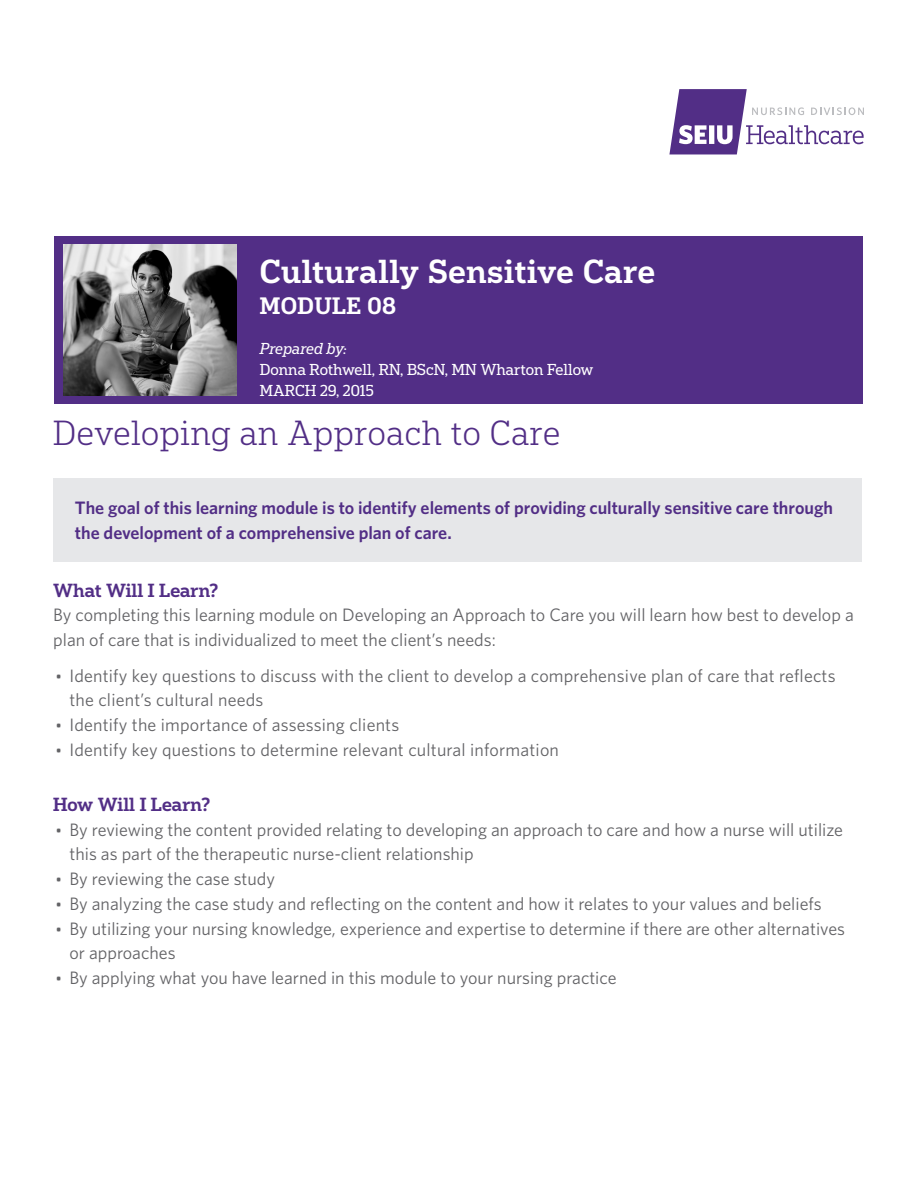
<style>
.page{position:relative;width:918px;height:1188px;background:#fff}
.page>*{position:absolute;margin:0;border:0;box-sizing:border-box;transform-origin:0 0}
.t1{font:300 33px "Popular";letter-spacing:.02em;color:#522e86}
.t2{font:500 31.5px "Popular";letter-spacing:.02em;color:#fff}
.t3{font:500 22.5px "Popular";letter-spacing:.02em;color:#fff}
.text{font:18px/24.8px "Whitney";color:#636366}
.text-2{font:600 18px/24.8px "Whitney";color:#522e86}
.subtitle_medium{font:500 18px "Popular";color:#522e86}
.t4{font:15px/21px "Popular";color:#fff}
.s1{font-style:italic}
.s2{font-size:15.75px}
</style>
<div class="page">
<div style="left:53px;top:478px;width:809px;height:84px;background:#e6e7e9"></div>
<div style="left:55px;top:236px;width:808px;height:168px;background:#522e86"></div>
<img style="left:64px;top:244px;width:173px;height:152px">
<svg style="left:669px;top:89px;width:195px;height:65px"></svg>
<p class="t2" style="left:260px;top:251px;width:397px">Culturally Sensitive Care</p>
<p class="t3" style="left:260px;top:291px;width:138px">MODULE 08</p>
<p class="t4" style="left:260px;top:337px;width:335px"><span class="s1">Prepared by:<br></span>Donna Rothwell, RN, BScN, MN Wharton Fellow</p>
<p class="t4" style="left:260px;top:379px;width:115px">MARCH 29, 2015</p>
<p class="t1" style="left:53px;top:412px;width:509px">Developing an Approach to Care</p>
<p class="text-2" style="left:75px;top:495px;width:760px">The goal of this learning module is to identify elements of providing culturally sensitive care through the development of a comprehensive plan of care.</p>
<p class="subtitle_medium" style="left:53px;top:578px;width:167px">What Will I Learn?</p>
<p class="text" style="left:53px;top:602px;width:802px">By completing this learning module on Developing an Approach to Care you will learn how best to develop a plan of care that is individualized to meet the client’s needs:</p>
<p class="text" style="left:69px;top:663px;width:768px;text-indent:-14px"><span class="s2">•</span> Identify key questions to discuss with the client to develop a comprehensive plan of care that reflects the client’s cultural needs</p>
<p class="text" style="left:55px;top:712px;width:345px"><span class="s2">•</span> Identify the importance of assessing clients</p>
<p class="text" style="left:55px;top:737px;width:505px"><span class="s2">•</span> Identify key questions to determine relevant cultural information</p>
<p class="subtitle_medium" style="left:53px;top:792px;width:159px">How Will I Learn?</p>
<p class="text" style="left:69px;top:816px;width:775px;text-indent:-14px"><span class="s2">•</span> By reviewing the content provided relating to developing an approach to care and how a nurse will utilize this as part of the therapeutic nurse-client relationship</p>
<p class="text" style="left:55px;top:866px;width:221px"><span class="s2">•</span> By reviewing the case study</p>
<p class="text" style="left:55px;top:891px;width:768px"><span class="s2">•</span> By analyzing the case study and reflecting on the content and how it relates to your values and beliefs</p>
<p class="text" style="left:69px;top:915px;width:777px;text-indent:-14px"><span class="s2">•</span> By utilizing your nursing knowledge, experience and expertise to determine if there are other alternatives or approaches</p>
<p class="text" style="left:55px;top:965px;width:563px"><span class="s2">•</span> By applying what you have learned in this module to your nursing practice</p>
</div>
